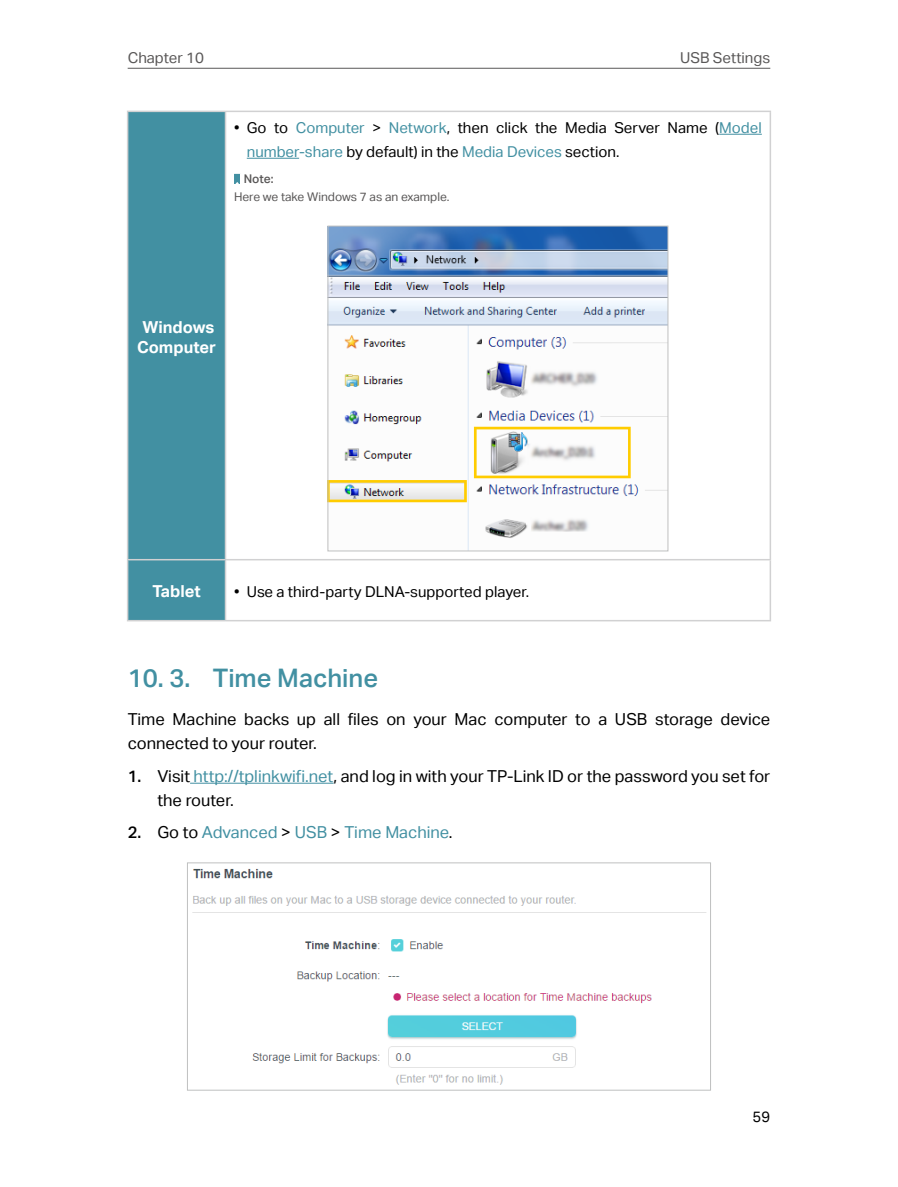
<style>
.page{position:relative;width:898px;height:1187px;background:#fff}
.page>*{position:absolute;margin:0;border:0;box-sizing:border-box;transform-origin:0 0}
.t1{font:25.5px "TP Link Aktiv Medium";color:#4290a2}
.t2{font:16.5px/24px "TP Link Aktiv Regular";color:#000}
.t3{font:16.5px "TP Link Aktiv Regular";color:#4290a2}
.t4{font:16.5px/19.8px "TP Link Aktiv Bold";color:#fff;text-align:center}
.t5{font:15px/24px "TP Link Aktiv Regular";color:#000}
.t6{font:15px "TP Link Aktiv Regular";color:#595757}
.t7{font:12px "TP Link Aktiv Regular";color:#595757}
.t8{font:12px "TP Link Aktiv Medium";color:#595757}
.s1{color:#4290a2}
.s2{font-family:"TP Link Aktiv Medium"}
.s3{font-family:"TP Link Aktiv Medium";color:#000}
.s4{color:#000}
</style>
<div class="page">
<hr style="left:128px;top:68px;width:642px;height:1px;background:#595757">
<hr style="left:190px;top:782px;width:143px;height:1px;background:#4290a2">
<div style="left:128px;top:112px;width:97px;height:508px;background:#4290a2"></div>
<hr style="left:127px;top:111px;width:98px;height:1px;background:#d1d1d2">
<hr style="left:127px;top:112px;width:1px;height:447px;background:#d1d1d2">
<hr style="left:225px;top:111px;width:545px;height:1px;background:#d1d1d2">
<hr style="left:225px;top:112px;width:1px;height:447px;background:#d1d1d2">
<hr style="left:769px;top:112px;width:1px;height:447px;background:#d1d1d2">
<hr style="left:127px;top:559px;width:98px;height:1px;background:#d1d1d2">
<hr style="left:127px;top:560px;width:1px;height:60px;background:#d1d1d2">
<hr style="left:225px;top:559px;width:545px;height:1px;background:#d1d1d2">
<hr style="left:225px;top:560px;width:1px;height:60px;background:#d1d1d2">
<hr style="left:769px;top:560px;width:1px;height:60px;background:#d1d1d2">
<hr style="left:127px;top:620px;width:98px;height:1px;background:#d1d1d2">
<hr style="left:225px;top:620px;width:545px;height:1px;background:#d1d1d2">
<hr style="left:719px;top:134px;width:42px;height:1px;background:#4290a2">
<hr style="left:247px;top:158px;width:52px;height:1px;background:#4290a2">
<svg style="left:234px;top:174px;width:6px;height:9px"></svg>
<img style="left:329px;top:228px;width:337px;height:321px">
<div style="left:327px;top:226px;width:341px;height:325px;border:1px solid #bfc0c0"></div>
<img style="left:192px;top:868px;width:515px;height:217px">
<div style="left:187px;top:862px;width:523px;height:228px;border:1px solid #bfc0c0"></div>
<p class="t6" style="left:128px;top:49px;width:78px">Chapter 10</p>
<p class="t6" style="left:679px;top:49px;width:92px">USB Settings</p>
<p class="t5" style="left:247px;top:115px;width:516px;text-indent:-13px">• Go to <span class="s1">Computer</span> &gt; <span class="s1">Network</span>, then click the Media Server Name (<span class="s1">Model number-share</span> by default) in the <span class="s1">Media Devices</span> section.</p>
<p class="t8" style="left:244px;top:172px;width:31px">Note:</p>
<p class="t7" style="left:234px;top:190px;width:217px">Here we take Windows 7 as an example.</p>
<p class="t4" style="left:137px;top:317px;width:81px">Windows<br>Computer</p>
<p class="t4" style="left:152px;top:581px;width:50px">Tablet</p>
<p class="t5" style="left:234px;top:579px;width:296px">• Use a third-party DLNA-supported player.</p>
<h1 class="t1" style="left:128px;top:662px;width:252px">10. 3. Time Machine</h1>
<p class="t2" style="left:128px;top:707px;width:644px">Time Machine backs up all files on your Mac computer to a USB storage device connected to your router.</p>
<p class="t2" style="left:157px;top:763px;width:614px;text-indent:-30px"><span class="s2">1.</span> Visit <span class="s1">http://tplinkwifi.net</span>, and log in with your TP-Link ID or the password you set for the router.</p>
<p class="t3" style="left:128px;top:822px;width:326px"><span class="s3">2.</span> <span class="s4">Go to</span> Advanced <span class="s4">&gt;</span> USB <span class="s4">&gt;</span> Time Machine<span class="s4">.</span></p>
<p class="t5" style="left:752px;top:1104px;width:19px">59</p>
</div>
